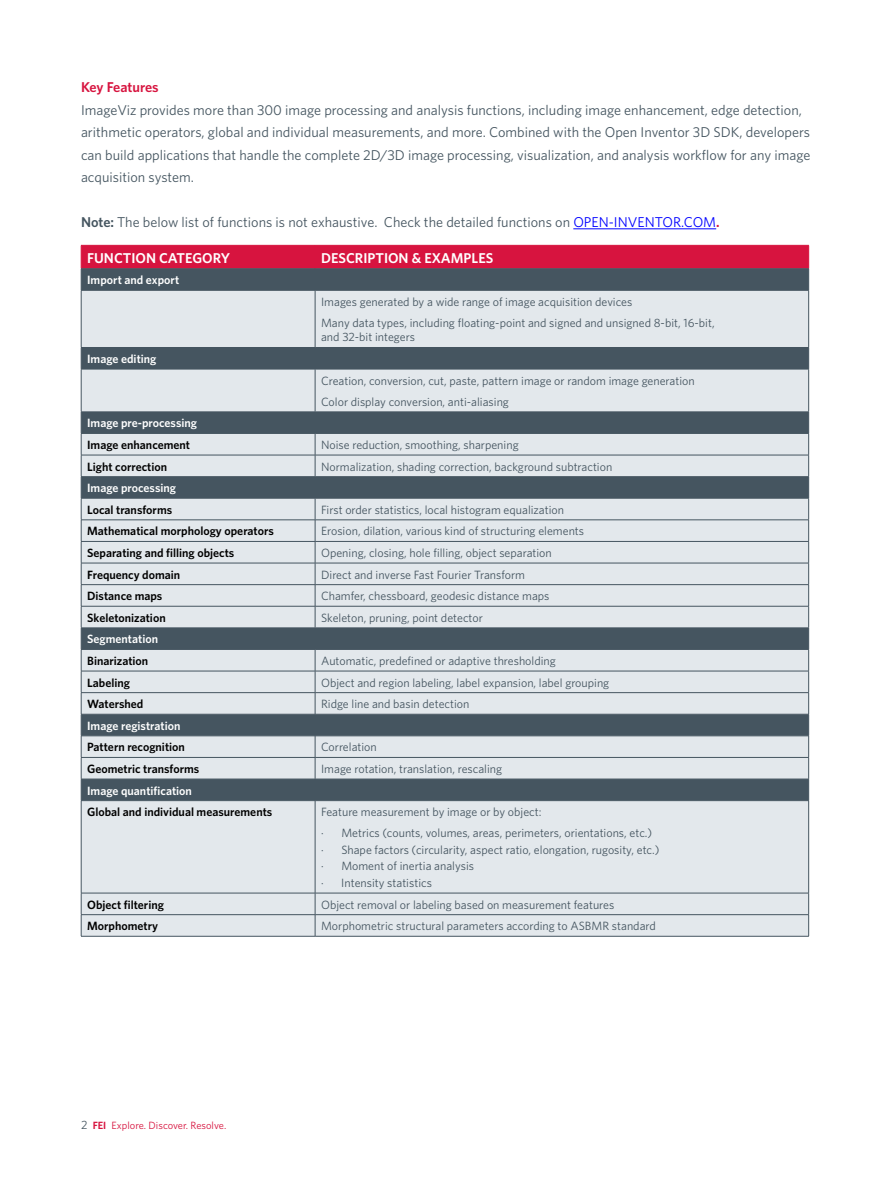
<style>
.page{position:relative;width:891px;height:1188px;background:#fff}
.page>*{position:absolute;margin:0;border:0;box-sizing:border-box;transform-origin:0 0}
.t1{font:14.25px/22.5px "Whitney";color:#455560}
.t2{font:600 14.25px "Whitney";color:#fff}
.t3{font:600 14.25px "Whitney";color:#d7143f}
.t4{font:12px/21.1px "Whitney";color:#455560}
.t5{font:600 12px "Whitney";color:#000}
.t6{font:600 12px "Whitney";color:#fff}
.t7{font:10.5px "Whitney";color:#d7143f}
.s1{font-weight:600}
.s2{color:#00f}
.s3{font-weight:600;color:#d7143f}
.s4{font-size:12px;color:#455560}
</style>
<div class="page">
<hr style="left:573px;top:228px;width:143px;height:1px;background:#00f">
<svg style="left:82px;top:291px;width:726px;height:645px;background:#c2c9ce"></svg>
<hr style="left:81px;top:290px;width:234px;height:1px;background:#455560">
<hr style="left:81px;top:291px;width:1px;height:56px;background:#455560">
<hr style="left:315px;top:290px;width:494px;height:1px;background:#455560">
<hr style="left:315px;top:291px;width:1px;height:56px;background:#455560">
<hr style="left:808px;top:291px;width:1px;height:56px;background:#455560">
<hr style="left:81px;top:347px;width:234px;height:1px;background:#455560">
<svg style="left:81px;top:348px;width:1px;height:21px"></svg>
<hr style="left:315px;top:347px;width:494px;height:1px;background:#455560">
<svg style="left:315px;top:348px;width:1px;height:21px"></svg>
<svg style="left:808px;top:348px;width:1px;height:21px"></svg>
<hr style="left:81px;top:369px;width:234px;height:1px;background:#455560">
<hr style="left:81px;top:369px;width:1px;height:43px;background:#455560">
<hr style="left:315px;top:369px;width:494px;height:1px;background:#455560">
<hr style="left:315px;top:369px;width:1px;height:43px;background:#455560">
<hr style="left:808px;top:369px;width:1px;height:43px;background:#455560">
<hr style="left:81px;top:412px;width:234px;height:1px;background:#455560">
<hr style="left:315px;top:412px;width:494px;height:1px;background:#455560">
<hr style="left:81px;top:433px;width:234px;height:1px;background:#455560">
<hr style="left:315px;top:433px;width:494px;height:1px;background:#455560">
<hr style="left:81px;top:455px;width:234px;height:1px;background:#455560">
<hr style="left:315px;top:455px;width:494px;height:1px;background:#455560">
<hr style="left:81px;top:476px;width:234px;height:1px;background:#455560">
<hr style="left:315px;top:476px;width:494px;height:1px;background:#455560">
<hr style="left:81px;top:498px;width:234px;height:1px;background:#455560">
<hr style="left:315px;top:498px;width:494px;height:1px;background:#455560">
<hr style="left:81px;top:520px;width:234px;height:1px;background:#455560">
<hr style="left:315px;top:520px;width:494px;height:1px;background:#455560">
<hr style="left:81px;top:541px;width:234px;height:1px;background:#455560">
<hr style="left:315px;top:541px;width:494px;height:1px;background:#455560">
<hr style="left:81px;top:563px;width:234px;height:1px;background:#455560">
<hr style="left:315px;top:563px;width:494px;height:1px;background:#455560">
<hr style="left:81px;top:584px;width:234px;height:1px;background:#455560">
<hr style="left:315px;top:584px;width:494px;height:1px;background:#455560">
<hr style="left:81px;top:606px;width:234px;height:1px;background:#455560">
<hr style="left:315px;top:606px;width:494px;height:1px;background:#455560">
<hr style="left:81px;top:628px;width:234px;height:1px;background:#455560">
<hr style="left:315px;top:628px;width:494px;height:1px;background:#455560">
<hr style="left:81px;top:649px;width:234px;height:1px;background:#455560">
<hr style="left:315px;top:649px;width:494px;height:1px;background:#455560">
<hr style="left:81px;top:671px;width:234px;height:1px;background:#455560">
<hr style="left:315px;top:671px;width:494px;height:1px;background:#455560">
<hr style="left:81px;top:692px;width:234px;height:1px;background:#455560">
<hr style="left:315px;top:692px;width:494px;height:1px;background:#455560">
<hr style="left:81px;top:714px;width:234px;height:1px;background:#455560">
<hr style="left:315px;top:714px;width:494px;height:1px;background:#455560">
<hr style="left:81px;top:736px;width:234px;height:1px;background:#455560">
<hr style="left:315px;top:736px;width:494px;height:1px;background:#455560">
<hr style="left:81px;top:757px;width:234px;height:1px;background:#455560">
<hr style="left:315px;top:757px;width:494px;height:1px;background:#455560">
<hr style="left:81px;top:779px;width:234px;height:1px;background:#455560">
<svg style="left:81px;top:413px;width:1px;height:387px"></svg>
<hr style="left:315px;top:779px;width:494px;height:1px;background:#455560">
<svg style="left:315px;top:413px;width:1px;height:387px"></svg>
<svg style="left:808px;top:413px;width:1px;height:387px"></svg>
<hr style="left:81px;top:800px;width:234px;height:1px;background:#455560">
<hr style="left:81px;top:801px;width:1px;height:92px;background:#455560">
<hr style="left:315px;top:800px;width:494px;height:1px;background:#455560">
<hr style="left:315px;top:801px;width:1px;height:92px;background:#455560">
<hr style="left:808px;top:801px;width:1px;height:92px;background:#455560">
<hr style="left:81px;top:893px;width:234px;height:1px;background:#455560">
<hr style="left:315px;top:893px;width:494px;height:1px;background:#455560">
<hr style="left:81px;top:914px;width:234px;height:1px;background:#455560">
<svg style="left:81px;top:893px;width:1px;height:43px"></svg>
<hr style="left:315px;top:914px;width:494px;height:1px;background:#455560">
<svg style="left:315px;top:893px;width:1px;height:43px"></svg>
<svg style="left:808px;top:893px;width:1px;height:43px"></svg>
<hr style="left:81px;top:936px;width:234px;height:1px;background:#455560">
<hr style="left:315px;top:936px;width:494px;height:1px;background:#455560">
<svg style="left:81px;top:245px;width:728px;height:45px;background:#91334f"></svg>
<hr style="left:81px;top:268px;width:234px;height:1px;background:#455560">
<hr style="left:315px;top:268px;width:494px;height:1px;background:#455560">
<p class="t3" style="left:81px;top:78px;width:79px">Key Features</p>
<p class="t1" style="left:81px;top:98px;width:731px">ImageViz provides more than 300 image processing and analysis functions, including image enhancement, edge detection, arithmetic operators, global and individual measurements, and more. Combined with the Open Inventor 3D SDK, developers can build applications that handle the complete 2D/3D image processing, visualization, and analysis workflow for any image acquisition system.</p>
<p class="t1" style="left:81px;top:211px;width:640px"><span class="s1">Note:</span> The below list of functions is not exhaustive. Check the detailed functions on <span class="s2">OPEN-INVENTOR.COM</span><span class="s3">.</span></p>
<p class="t2" style="left:87px;top:248px;width:144px">FUNCTION CATEGORY</p>
<p class="t2" style="left:321px;top:248px;width:174px">DESCRIPTION &amp; EXAMPLES</p>
<p class="t6" style="left:87px;top:272px;width:94px">Import and export</p>
<p class="t4" style="left:321px;top:291px;width:395px">Images generated by a wide range of image acquisition devices<br>Many data types, including floating-point and signed and unsigned 8-bit, 16-bit,</p>
<p class="t4" style="left:321px;top:326px;width:95px">and 32-bit integers</p>
<p class="t6" style="left:87px;top:351px;width:71px">Image editing</p>
<p class="t4" style="left:321px;top:370px;width:375px">Creation, conversion, cut, paste, pattern image or random image generation<br>Color display conversion, anti-aliasing</p>
<p class="t6" style="left:87px;top:415px;width:111px">Image pre-processing</p>
<p class="t5" style="left:87px;top:437px;width:104px">Image enhancement</p>
<p class="t4" style="left:321px;top:434px;width:199px">Noise reduction, smoothing, sharpening</p>
<p class="t5" style="left:87px;top:458px;width:82px">Light correction</p>
<p class="t4" style="left:321px;top:456px;width:293px">Normalization, shading correction, background subtraction</p>
<p class="t6" style="left:87px;top:480px;width:90px">Image processing</p>
<p class="t5" style="left:87px;top:502px;width:87px">Local transforms</p>
<p class="t4" style="left:321px;top:499px;width:244px">First order statistics, local histogram equalization</p>
<p class="t5" style="left:87px;top:523px;width:188px">Mathematical morphology operators</p>
<p class="t4" style="left:321px;top:520px;width:265px">Erosion, dilation, various kind of structuring elements</p>
<p class="t5" style="left:87px;top:545px;width:149px">Separating and filling objects</p>
<p class="t4" style="left:321px;top:542px;width:232px">Opening, closing, hole filling, object separation</p>
<p class="t5" style="left:87px;top:566px;width:95px">Frequency domain</p>
<p class="t4" style="left:321px;top:564px;width:206px">Direct and inverse Fast Fourier Transform</p>
<p class="t5" style="left:87px;top:588px;width:77px">Distance maps</p>
<p class="t4" style="left:321px;top:585px;width:230px">Chamfer, chessboard, geodesic distance maps</p>
<p class="t5" style="left:87px;top:610px;width:80px">Skeletonization</p>
<p class="t4" style="left:321px;top:607px;width:163px">Skeleton, pruning, point detector</p>
<p class="t6" style="left:87px;top:631px;width:72px">Segmentation</p>
<p class="t5" style="left:87px;top:653px;width:63px">Binarization</p>
<p class="t4" style="left:321px;top:650px;width:236px">Automatic, predefined or adaptive thresholding</p>
<p class="t5" style="left:87px;top:674px;width:44px">Labeling</p>
<p class="t4" style="left:321px;top:672px;width:290px">Object and region labeling, label expansion, label grouping</p>
<p class="t5" style="left:87px;top:696px;width:58px">Watershed</p>
<p class="t4" style="left:321px;top:693px;width:150px">Ridge line and basin detection</p>
<p class="t6" style="left:87px;top:718px;width:95px">Image registration</p>
<p class="t5" style="left:87px;top:739px;width:99px">Pattern recognition</p>
<p class="t4" style="left:321px;top:736px;width:57px">Correlation</p>
<p class="t5" style="left:87px;top:761px;width:114px">Geometric transforms</p>
<p class="t4" style="left:321px;top:758px;width:183px">Image rotation, translation, rescaling</p>
<p class="t6" style="left:87px;top:782px;width:106px">Image quantification</p>
<p class="t5" style="left:87px;top:804px;width:187px">Global and individual measurements</p>
<p class="t4" style="left:321px;top:801px;width:333px">Feature measurement by image or by object:<br>· Metrics (counts, volumes, areas, perimeters, orientations, etc.)</p>
<p class="t4" style="left:321px;top:841px;width:340px;line-height:16.5px">· Shape factors (circularity, aspect ratio, elongation, rugosity, etc.) · Moment of inertia analysis<br>· Intensity statistics</p>
<p class="t5" style="left:87px;top:897px;width:78px">Object filtering</p>
<p class="t4" style="left:321px;top:894px;width:295px">Object removal or labeling based on measurement features</p>
<p class="t5" style="left:87px;top:918px;width:73px">Morphometry</p>
<p class="t4" style="left:321px;top:915px;width:336px">Morphometric structural parameters according to ASBMR standard</p>
<p class="t7" style="left:81px;top:1119px;width:147px"><span class="s4">2</span> <span class="s1">FEI</span> Explore. Discover. Resolve.</p>
</div>
